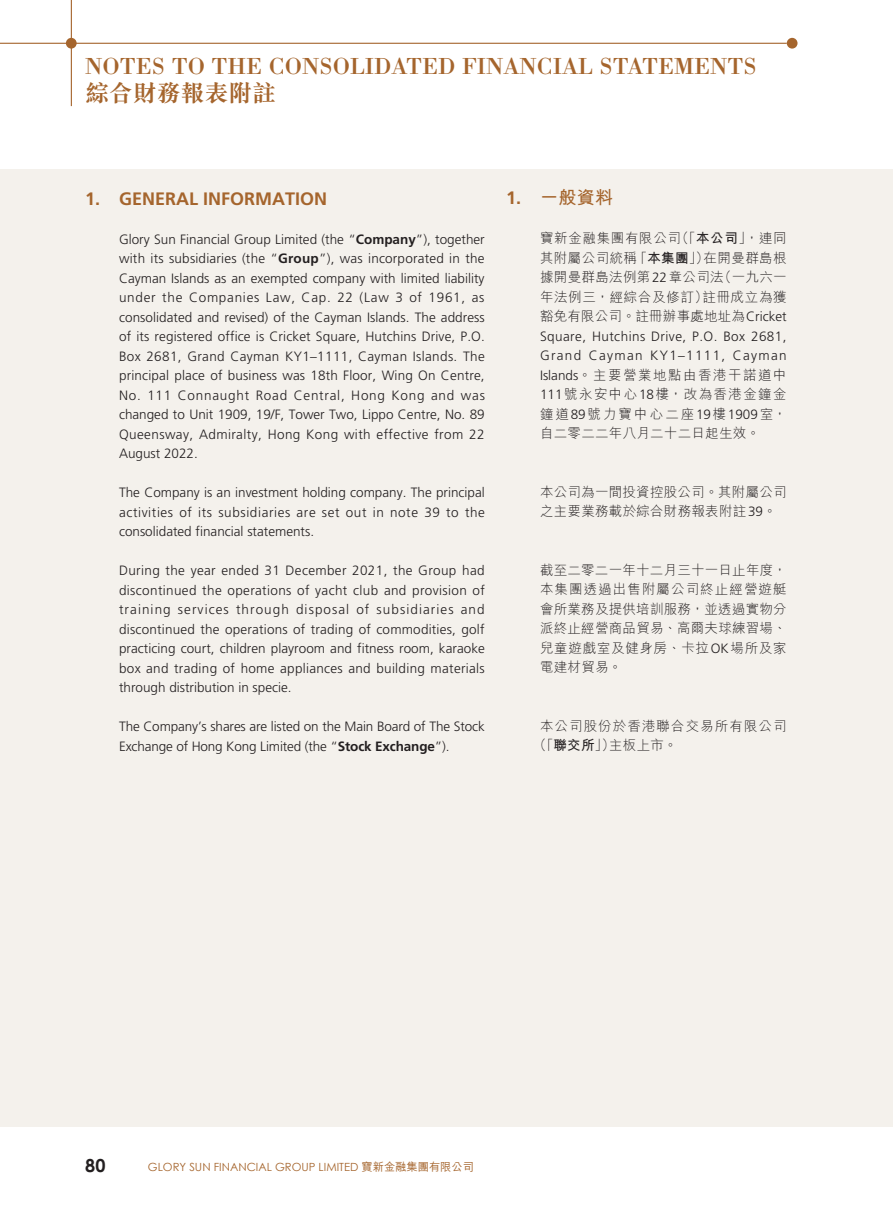
<style>
.page{position:relative;width:893px;height:1212px;background:#fff}
.page>*{position:absolute;margin:0;border:0;box-sizing:border-box;transform-origin:0 0}
.t1{font:24px "Bodoni Std";color:#a5652d}
.t2{font:700 24px "M Sung HK";letter-spacing:-.005em;color:#a5652d}
.t3{font:700 18px "Frutiger LT Std";color:#a5652d}
.t4{font:700 18px "M Hei HK";color:#a5652d}
.t5{font:700 18px "Century Gothic";color:#231f20}
.t6{font:300 13.5px/19.5px "Frutiger LT Std";color:#231f20;text-align:justify}
.t7{font:300 13.5px/19.5px "M Hei HK";letter-spacing:.02em;color:#231f20;text-align:justify}
.t8{font:300 13.5px/19.5px "Frutiger LT Std";letter-spacing:.03em;color:#231f20}
.t9{font:300 13.5px/19.5px "M Hei HK";letter-spacing:.08em;color:#231f20}
.t10{font:11.25px "Century Gothic";color:#a5652d}
.s1{font-weight:700}
.s2{font-family:"Frutiger LT Std"}
.s3{font-family:"M Hei HK";font-weight:500}
</style>
<div class="page">
<div style="left:0;top:170px;width:893px;height:957px;background:#f4f1ec"></div>
<div style="left:787px;top:38px;width:10px;height:11px;background:#a5652d;border-radius:50%"></div>
<hr style="left:0;top:43px;width:787px;height:1px;background:#a5652d">
<div style="left:66px;top:38px;width:11px;height:11px;background:#a5652d;border-radius:50%"></div>
<hr style="left:71px;top:0;width:1px;height:106px;background:#a5652d">
<h1 class="t1" style="left:85px;top:52px;width:673px">NOTES TO THE CONSOLIDATED FINANCIAL STATEMENTS</h1>
<h1 class="t2" style="left:85px;top:81px;width:193px">綜合財務報表附註</h1>
<h2 class="t3" style="left:85px;top:188px;width:244px">1. GENERAL INFORMATION</h2>
<p class="t6" style="left:119px;top:230px;width:367px">Glory Sun Financial Group Limited (the “<span class="s1">Company</span>”), together with its subsidiaries (the “<span class="s1">Group</span>”), was incorporated in the Cayman Islands as an exempted company with limited liability under the Companies Law, Cap. 22 (Law 3 of 1961, as consolidated and revised) of the Cayman Islands. The address of its registered office is Cricket Square, Hutchins Drive, P.O.<br>Box 2681, Grand Cayman KY1–1111, Cayman Islands. The principal place of business was 18th Floor, Wing On Centre, No. 111 Connaught Road Central, Hong Kong and was changed to Unit 1909, 19/F, Tower Two, Lippo Centre, No. 89<br>Queensway, Admiralty, Hong Kong with effective from 22<br>August 2022.</p>
<p class="t6" style="left:119px;top:483px;width:367px">The Company is an investment holding company. The principal activities of its subsidiaries are set out in note 39 to the consolidated financial statements.</p>
<p class="t6" style="left:119px;top:561px;width:367px">During the year ended 31 December 2021, the Group had discontinued the operations of yacht club and provision of training services through disposal of subsidiaries and discontinued the operations of trading of commodities, golf practicing court, children playroom and fitness room, karaoke box and trading of home appliances and building materials through distribution in specie.</p>
<p class="t6" style="left:119px;top:717px;width:367px">The Company’s shares are listed on the Main Board of The Stock<br>Exchange of Hong Kong Limited (the “<span class="s1">Stock Exchange</span>”).</p>
<h2 class="t4" style="left:506px;top:184px;width:109px"><span class="s2">1.</span> 一般資料</h2>
<p class="t7" style="left:540px;top:228px;width:248px">寶新金融集團有限公司（「<span class="s1">本公司</span>」，連同其附屬公司統稱「<span class="s1">本集團</span>」）在開曼群島根據開曼群島法例第<span class="s2">22</span>章公司法（一九六一年法例三，經綜合及修訂）註冊成立為獲豁免有限公司。註冊辦事處地址為<span class="s2">Cricket</span></p>
<p class="t8" style="left:540px;top:326px;width:248px">Square, Hutchins Drive, P.O. Box 2681,<br>Grand Cayman KY1–1111, Cayman</p>
<p class="t7" style="left:540px;top:365px;width:248px"><span class="s2">Islands</span>。主要營業地點由香港干諾道中<span class="s2">111</span>號永安中心<span class="s2">18</span>樓，改為香港金鐘金鐘道<span class="s2">89</span>號力寶中心二座<span class="s2">19</span>樓<span class="s2">1909</span>室，自二零二二年八月二十二日起生效。</p>
<p class="t7" style="left:540px;top:482px;width:248px">本公司為一間投資控股公司。其附屬公司之主要業務載於綜合財務報表附註<span class="s2">39</span>。</p>
<p class="t7" style="left:540px;top:560px;width:248px">截至二零二一年十二月三十一日止年度，本集團透過出售附屬公司終止經營遊艇會所業務及提供培訓服務，並透過實物分派終止經營商品貿易、高爾夫球練習場、兒童遊戲室及健身房、卡拉<span class="s2">OK</span>場所及家電建材貿易。</p>
<p class="t9" style="left:533px;top:716px;width:255px;text-indent:7px">本公司股份於香港聯合交易所有限公司（「<span class="s1">聯交所</span>」）主板上市。</p>
<h2 class="t5" style="left:85px;top:1152px;width:22px">80</h2>
<p class="t10" style="left:148px;top:1159px;width:328px">GLORY SUN FINANCIAL GROUP LIMITED <span class="s3">寶新金融集團有限公司</span></p>
</div>
